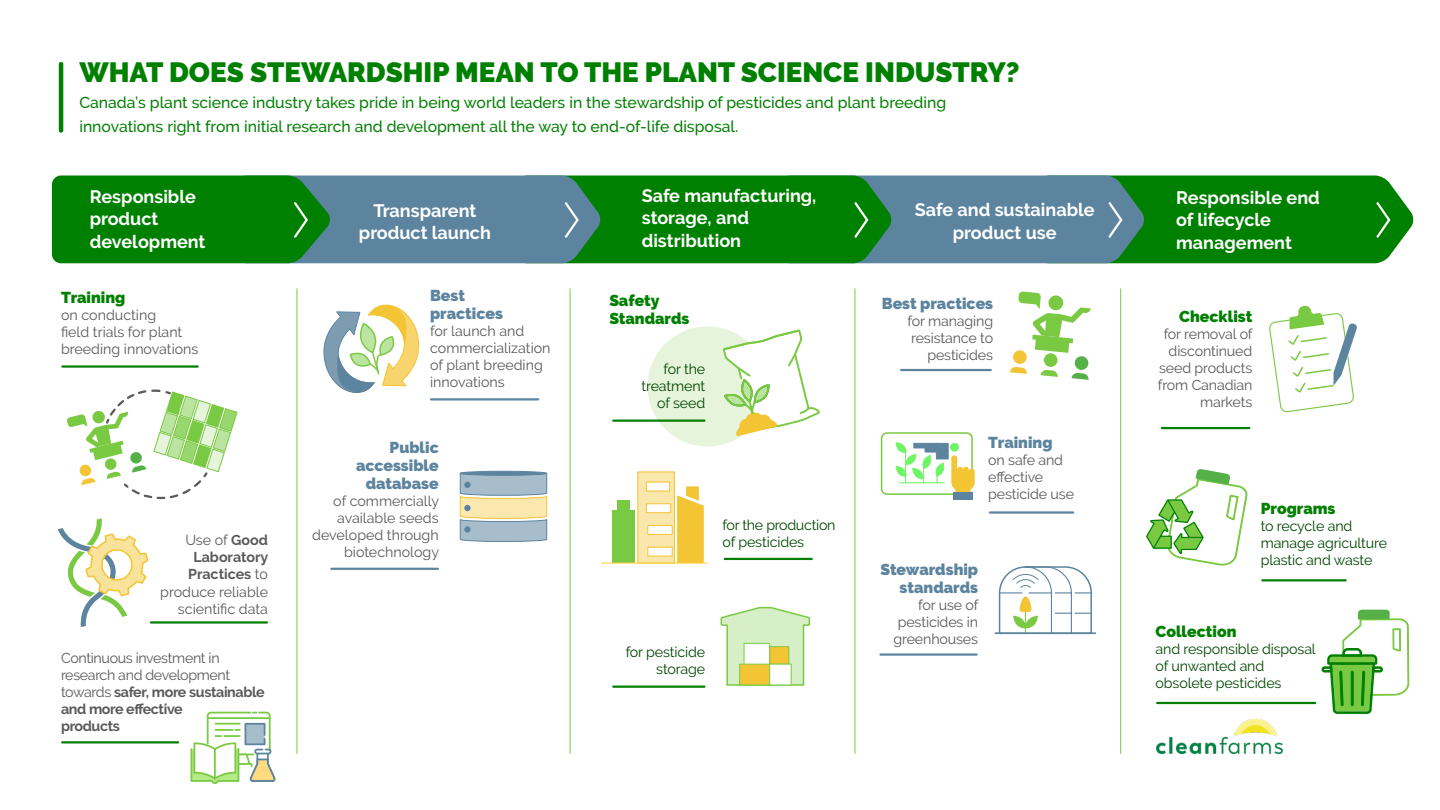
<style>
.page{position:relative;width:1440px;height:810px;background:#fff}
.page>*{position:absolute;margin:0;border:0;box-sizing:border-box;transform-origin:0 0}
.t1{font:900 27.75px "Raleway";color:#008000}
.t2{font:700 18px/22.5px "Raleway";color:#fff}
.t3{font:500 15.75px/24px "Raleway";color:#008000}
.t4{font:900 15.75px/18px "Raleway";color:#5c849f;text-align:right}
.t5{font:900 15.75px/18px "Raleway";color:#008000}
.t6{font:14.25px/17.1px "Raleway";letter-spacing:-.01em;color:#595959}
.t7{font:14.25px/17.1px "Raleway";letter-spacing:-.01em;color:#004600}
.s1{font-weight:700}
</style>
<div class="page">
<div style="left:648px;top:326px;width:120px;height:120px;background:#e5f4da;border-radius:50%"></div>
<svg style="left:460px;top:474px;width:87px;height:68px;background:#c3cabe"></svg>
<hr style="left:460px;top:471px;width:87px;height:4px;background:#5c849f;border-radius:50%">
<div style="left:460px;top:471px;width:87px;height:5px;border:1px solid #5c849f;border-radius:50%"></div>
<div style="left:464px;top:482px;width:7px;height:6px;background:#5c849f;border-radius:50%"></div>
<div style="left:464px;top:505px;width:7px;height:6px;background:#5c849f;border-radius:50%"></div>
<div style="left:464px;top:526px;width:7px;height:7px;background:#5c849f;border-radius:50%"></div>
<svg style="left:58px;top:518px;width:91px;height:109px"></svg>
<svg style="left:720px;top:606px;width:91px;height:80px"></svg>
<div style="left:744px;top:643px;width:26px;height:22px;background:#fff;border:1px solid #7ac943"></div>
<div style="left:769px;top:646px;width:20px;height:19px;background:#f3c433;border:1px solid #7ac943"></div>
<div style="left:739px;top:664px;width:32px;height:21px;background:#f3c433;border:1px solid #7ac943"></div>
<div style="left:769px;top:664px;width:23px;height:21px;background:#fff;border:1px solid #7ac943"></div>
<svg style="left:1269px;top:305px;width:88px;height:108px"></svg>
<svg style="left:723px;top:329px;width:97px;height:107px"></svg>
<div style="left:637px;top:472px;width:38px;height:91px;background:#fae7ab;border:1px solid #f3c433"></div>
<div style="left:646px;top:482px;width:24px;height:9px;background:#fff;border:1px solid #f3c433"></div>
<div style="left:646px;top:503px;width:25px;height:10px;background:#fff;border:1px solid #f3c433"></div>
<div style="left:647px;top:525px;width:26px;height:10px;background:#fff;border:1px solid #f3c433"></div>
<div style="left:647px;top:547px;width:26px;height:9px;background:#fff;border:1px solid #f3c433"></div>
<svg style="left:677px;top:486px;width:27px;height:77px;background:#f4cb4c"></svg>
<div style="left:612px;top:511px;width:23px;height:52px;background:#7ac943"></div>
<div style="left:617px;top:500px;width:12px;height:11px;background:#7ac943"></div>
<svg style="left:994px;top:566px;width:98px;height:69px"></svg>
<svg style="left:1146px;top:469px;width:102px;height:97px"></svg>
<svg style="left:1010px;top:291px;width:81px;height:89px"></svg>
<hr style="left:62px;top:365px;width:136px;height:3px;background:#008000">
<hr style="left:151px;top:621px;width:116px;height:3px;background:#008000">
<hr style="left:62px;top:741px;width:116px;height:2px;background:#008000">
<hr style="left:59px;top:64px;width:4px;height:66px;background:#008000">
<hr style="left:431px;top:398px;width:107px;height:3px;background:#5c849f">
<hr style="left:990px;top:511px;width:83px;height:3px;background:#5c849f">
<hr style="left:1262px;top:579px;width:84px;height:2px;background:#008000">
<hr style="left:1157px;top:702px;width:158px;height:2px;background:#008000">
<hr style="left:725px;top:558px;width:87px;height:2px;background:#008000">
<hr style="left:331px;top:568px;width:107px;height:2px;background:#5c849f">
<hr style="left:901px;top:369px;width:90px;height:2px;background:#5c849f">
<hr style="left:1162px;top:427px;width:87px;height:2px;background:#008000">
<hr style="left:613px;top:686px;width:91px;height:2px;background:#008000">
<hr style="left:613px;top:420px;width:91px;height:2px;background:#008000">
<hr style="left:880px;top:653px;width:97px;height:3px;background:#5c849f">
<svg style="left:323px;top:304px;width:97px;height:89px"></svg>
<svg style="left:880px;top:432px;width:95px;height:63px"></svg>
<div style="left:953px;top:492px;width:20px;height:7px;background:#5c849f"></div>
<hr style="left:995px;top:632px;width:101px;height:2px;background:#5c849f">
<svg style="left:67px;top:389px;width:171px;height:111px"></svg>
<svg style="left:52px;top:176px;width:1362px;height:87px;background:#278340"></svg>
<hr style="left:297px;top:289px;width:1px;height:464px;background:#7ac943">
<hr style="left:570px;top:289px;width:1px;height:464px;background:#7ac943">
<hr style="left:855px;top:289px;width:1px;height:464px;background:#7ac943">
<hr style="left:1120px;top:289px;width:1px;height:464px;background:#7ac943">
<svg style="left:190px;top:712px;width:86px;height:72px"></svg>
<hr style="left:214px;top:749px;width:2px;height:31px;background:#7ac942">
<svg style="left:1322px;top:610px;width:87px;height:104px"></svg>
<img style="left:1156px;top:719px;width:127px;height:35px">
<h1 class="t1" style="left:79px;top:62px;width:942px">WHAT DOES STEWARDSHIP MEAN TO THE PLANT SCIENCE INDUSTRY?</h1>
<p class="t3" style="left:79px;top:92px;width:868px">Canada’s plant science industry takes pride in being world leaders in the stewardship of pesticides and plant breeding innovations right from initial research and development all the way to end-of-life disposal.</p>
<p class="t2" style="left:90px;top:187px;width:117px">Responsible product development</p>
<p class="t5" style="left:61px;top:290px;width:66px">Training</p>
<p class="t6" style="left:61px;top:308px;width:139px">on conducting<br>field trials for plant breeding innovations</p>
<p class="t6" style="left:160px;top:532px;width:110px;text-align:right">Use of <span class="s1">Good<br>Laboratory<br>Practices</span> to produce reliable scientific data</p>
<p class="t6" style="left:61px;top:649px;width:205px">Continuous investment in research and development towards <span class="s1">safer, more sustainable and more effective<br>products</span></p>
<p class="t2" style="left:359px;top:201px;width:133px;text-align:center">Transparent product launch</p>
<p class="t4" style="left:430px;top:288px;width:74px;text-align:left">Best practices</p>
<p class="t6" style="left:430px;top:323px;width:122px">for launch and commercialization of plant breeding innovations</p>
<p class="t4" style="left:356px;top:440px;width:84px">Public accessible database</p>
<p class="t6" style="left:312px;top:492px;width:128px;text-align:right">of commercially available seeds developed through biotechnology</p>
<p class="t2" style="left:642px;top:186px;width:176px">Safe manufacturing, storage, and distribution</p>
<p class="t2" style="left:1176px;top:188px;width:145px">Responsible end of lifecycle management</p>
<p class="t2" style="left:915px;top:200px;width:181px;text-align:center">Safe and sustainable product use</p>
<p class="t5" style="left:609px;top:293px;width:82px">Safety<br>Standards</p>
<p class="t7" style="left:642px;top:360px;width:65px;text-align:right">for the treatment of seed</p>
<p class="t7" style="left:722px;top:516px;width:115px">for the production of pesticides</p>
<p class="t7" style="left:626px;top:643px;width:81px;text-align:right">for pesticide storage</p>
<p class="t4" style="left:882px;top:296px;width:113px">Best practices</p>
<p class="t6" style="left:908px;top:312px;width:87px;text-align:right">for managing resistance to pesticides</p>
<p class="t5" style="left:1179px;top:309px;width:75px">Checklist</p>
<p class="t6" style="left:1158px;top:325px;width:96px;text-align:right">for removal of discontinued seed products from Canadian markets</p>
<p class="t4" style="left:988px;top:435px;width:66px">Training</p>
<p class="t6" style="left:988px;top:451px;width:87px">on safe and effective pesticide use</p>
<p class="t4" style="left:881px;top:562px;width:99px">Stewardship standards</p>
<p class="t6" style="left:894px;top:596px;width:86px;text-align:justify;text-indent:25px">for use of pesticides in greenhouses</p>
<p class="t5" style="left:1261px;top:501px;width:76px">Programs</p>
<p class="t7" style="left:1261px;top:518px;width:128px">to recycle and manage agriculture plastic and waste</p>
<p class="t5" style="left:1156px;top:624px;width:82px">Collection</p>
<p class="t7" style="left:1156px;top:640px;width:162px">and responsible disposal of unwanted and obsolete pesticides</p>
</div>
